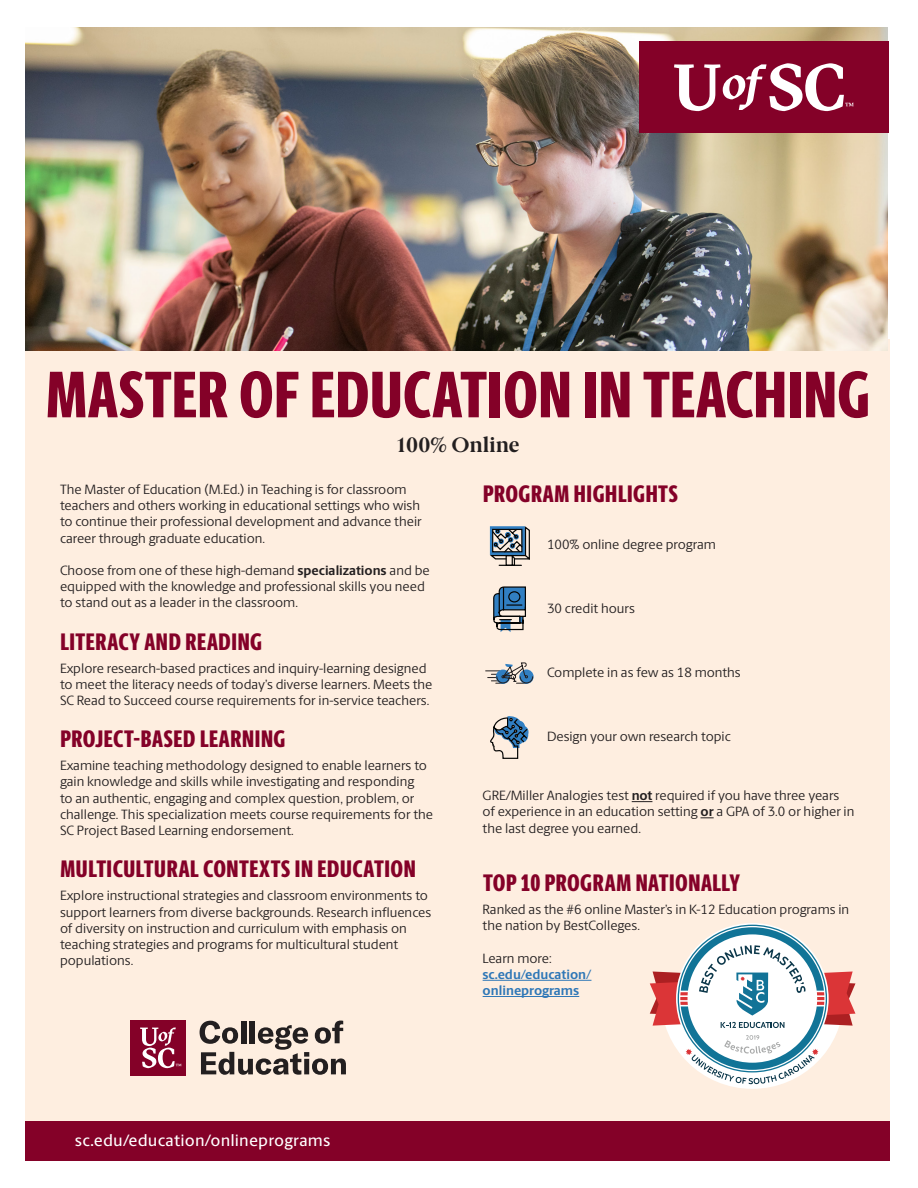
<style>
.page{position:relative;width:918px;height:1188px;background:#fff}
.page>*{position:absolute;margin:0;border:0;box-sizing:border-box;transform-origin:0 0}
.Area_Information{font:800 66px "Berlingske Sans X Cn";letter-spacing:.01em;color:#840128}
.Subhead_2{font:800 24px "Berlingske Sans X Cn";letter-spacing:.025em;color:#840128}
.Area_Information_2{font:700 21px "Berlingske Serif";letter-spacing:-.005em;color:#231f20}
.Subhead_2-2{font:500 16.5px "Berlingske Sans";letter-spacing:.005em;color:#fff}
.Body_Copy{font:13.5px/16.2px "Berlingske Sans";color:#231f20}
.Body_Copy-2{font:700 13.5px/16.2px "Berlingske Sans";color:#2f77b7}
.s1{font-weight:700}
.s2{font-weight:400;color:#231f20}
</style>
<div class="page">
<div style="left:25px;top:339px;width:864px;height:822px;background:#feeee0"></div>
<img style="left:25px;top:27px;width:863px;height:324px">
<div style="left:25px;top:1121px;width:864px;height:40px;background:#840128"></div>
<svg style="left:632px;top:801px;width:20px;height:1px"></svg>
<svg style="left:701px;top:817px;width:13px;height:1px"></svg>
<hr style="left:483px;top:980px;width:108px;height:1px;background:#2f77b7">
<hr style="left:483px;top:996px;width:96px;height:1px;background:#2f77b7">
<div style="left:130px;top:1020px;width:56px;height:56px;background:#840128"></div>
<svg style="left:140px;top:1028px;width:41px;height:40px"></svg>
<svg style="left:200px;top:1021px;width:146px;height:54px"></svg>
<svg style="left:650px;top:925px;width:205px;height:164px"></svg>
<svg style="left:489px;top:526px;width:41px;height:40px"></svg>
<svg style="left:493px;top:586px;width:33px;height:46px"></svg>
<svg style="left:486px;top:662px;width:48px;height:22px"></svg>
<svg style="left:490px;top:716px;width:39px;height:43px"></svg>
<div style="left:639px;top:41px;width:250px;height:92px;background:#840128"></div>
<svg style="left:674px;top:63px;width:180px;height:48px"></svg>
<p class="Area_Information" style="left:46px;top:345px;width:825px">MASTER OF EDUCATION IN TEACHING</p>
<p class="Area_Information_2" style="left:395px;top:427px;width:125px">100% Online</p>
<p class="Body_Copy" style="left:60px;top:481px;width:363px">The Master of Education (M.Ed.) in Teaching is for classroom teachers and others working in educational settings who wish to continue their professional development and advance their career through graduate education.</p>
<p class="Body_Copy" style="left:60px;top:562px;width:371px">Choose from one of these high-demand <span class="s1">specializations</span> and be equipped with the knowledge and professional skills you need to stand out as a leader in the classroom.</p>
<p class="Subhead_2" style="left:60px;top:623px;width:203px">LITERACY AND READING</p>
<p class="Body_Copy" style="left:60px;top:659px;width:374px">Explore research-based practices and inquiry-learning designed to meet the literacy needs of today’s diverse learners. Meets the<br>SC Read to Succeed course requirements for in-service teachers.</p>
<p class="Subhead_2" style="left:60px;top:721px;width:227px">PROJECT-BASED LEARNING</p>
<p class="Body_Copy" style="left:60px;top:757px;width:375px">Examine teaching methodology designed to enable learners to gain knowledge and skills while investigating and responding<br>to an authentic, engaging and complex question, problem, or challenge. This specialization meets course requirements for the SC Project Based Learning endorsement.</p>
<p class="Subhead_2" style="left:60px;top:851px;width:357px">MULTICULTURAL CONTEXTS IN EDUCATION</p>
<p class="Body_Copy" style="left:60px;top:887px;width:373px">Explore instructional strategies and classroom environments to support learners from diverse backgrounds. Research influences of diversity on instruction and curriculum with emphasis on teaching strategies and programs for multicultural student populations.</p>
<p class="Subhead_2" style="left:483px;top:476px;width:196px">PROGRAM HIGHLIGHTS</p>
<p class="Body_Copy" style="left:547px;top:536px;width:170px">100% online degree program</p>
<p class="Body_Copy" style="left:547px;top:600px;width:89px">30 credit hours</p>
<p class="Body_Copy" style="left:547px;top:663px;width:195px">Complete in as few as 18 months</p>
<p class="Body_Copy" style="left:547px;top:727px;width:185px">Design your own research topic</p>
<p class="Body_Copy" style="left:483px;top:787px;width:373px">GRE/Miller Analogies test <span class="s1">not</span> required if you have three years of experience in an education setting <span class="s1">or</span> a GPA of 3.0 or higher in the last degree you earned.</p>
<p class="Subhead_2" style="left:483px;top:865px;width:258px">TOP 10 PROGRAM NATIONALLY</p>
<p class="Body_Copy" style="left:483px;top:901px;width:368px">Ranked as the #6 online Master’s in K-12 Education programs in the nation by BestColleges.</p>
<p class="Body_Copy-2" style="left:483px;top:950px;width:110px"><span class="s2">Learn more: </span>sc.edu/education/ onlineprograms</p>
<p class="Subhead_2-2" style="left:75px;top:1127px;width:257px">sc.edu/education/onlineprograms</p>
</div>
